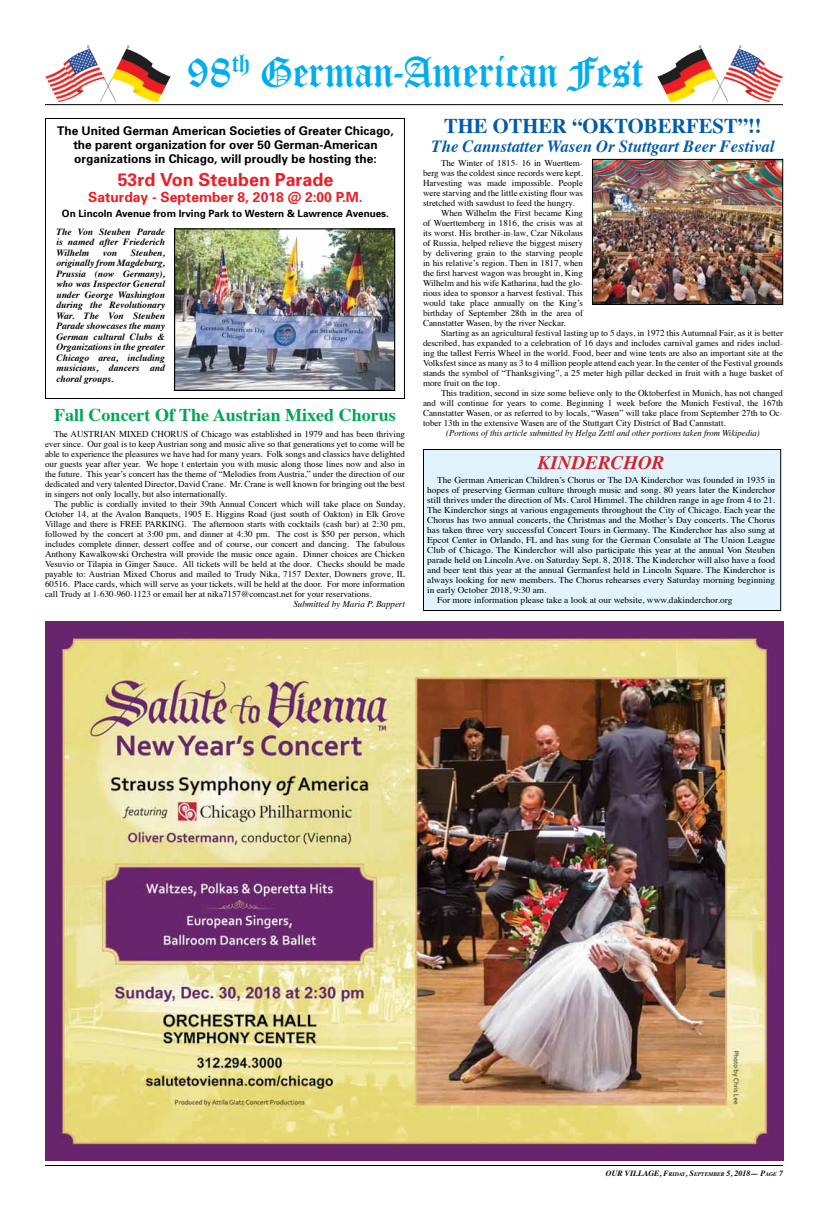
<style>
.page{position:relative;width:828px;height:1224px;background:#fff}
.page>*{position:absolute;margin:0;border:0;box-sizing:border-box;transform-origin:0 0}
.t1{font:45px "Chaucer DTC";color:#00aeef}
.t2{font:700 21px "Times";color:#005baa}
.t3{font:italic 700 19px "Times";color:#d2232a}
.t4{font:700 18px "Times";color:#00a651}
.t5{font:700 18px "Univers";color:#ed1d24}
.t6{font:italic 700 17px "Times";color:#005baa}
.t7{font:700 14px "Univers";color:#ed1d24}
.t8{font:700 12px/14px "Univers";color:#000;text-align:center}
.t9{font:700 10px "Univers";color:#000}
.t10{font:italic 700 9.5px/10.5px "Times";color:#000;text-align:justify}
.t11{font:9px/10px "Times";color:#000;text-align:justify}
.t12{font:9px "Times";color:#000;scale:1.04 1}
.t13{font:italic 9px "Times";color:#000;scale:.96 1}
.t14{font:italic 9px "Times";color:#000}
.t15{font:italic 700 5.6px "Times";color:#000}
.s1{font-size:8px}
</style>
<div class="page">
<hr style="left:45px;top:1165px;width:738px;height:1px;background:#000">
<img style="left:45px;top:621px;width:738px;height:540px">
<img style="left:59px;top:45px;width:69px;height:39px">
<img style="left:674px;top:45px;width:65px;height:39px">
<div style="left:424px;top:450px;width:357px;height:160px;background:#e1f4fd"></div>
<div style="left:423px;top:449px;width:358px;height:162px;border:1px solid #000"></div>
<img style="left:594px;top:161px;width:187px;height:142px">
<div style="left:592px;top:159px;width:191px;height:146px;border:1px solid #000"></div>
<hr style="left:45px;top:104px;width:738px;height:1px;background:#000">
<div style="left:45px;top:118px;width:360px;height:281px;border:1px solid #000"></div>
<img style="left:176px;top:230px;width:217px;height:159px">
<div style="left:174px;top:228px;width:221px;height:163px;border:1px solid #000"></div>
<h1 class="t1" style="left:187px;top:45px;width:457px">98<sup>th</sup> German-American Fest</h1>
<h3 class="t8" style="left:57px;top:123px;width:338px">The United German American Societies of Greater Chicago, the parent organization for over 50 German-American organizations in Chicago, will proudly be hosting the:</h3>
<h3 class="t5" style="left:118px;top:168px;width:217px">53rd Von Steuben Parade</h3>
<h3 class="t7" style="left:88px;top:188px;width:276px">Saturday - September 8, 2018 @ 2:00 P.M.</h3>
<p class="t9" style="left:62px;top:207px;width:329px">On Lincoln Avenue from Irving Park to Western &amp; Lawrence Avenues.</p>
<p class="t10" style="left:56px;top:225px;width:110px">The Von Steuben Parade is named after Friederich Wilhelm</p>
<p class="t10" style="left:56px;top:246px;width:110px;text-indent:75px">Steuben, originally from Magdeburg, Prussia (now Germany), who was Inspector General under George Washington during the Revolutionary War. The Von Steuben Parade showcases the many German cultural Clubs &amp; Organizations in the greater Chicago area, including musicians, dancers and choral groups.</p>
<p class="t10" style="left:103px;top:246px;width:16px">von</p>
<h3 class="t4" style="left:54px;top:397px;width:343px">Fall Concert Of The Austrian Mixed Chorus</h3>
<p class="t11" style="left:45px;top:428px;width:362px;text-indent:9px">The AUSTRIAN MIXED CHORUS of Chicago was established in 1979 and has been thriving ever since. Our goal is to keep Austrian song and music alive so that generations yet to come will be able to experience the pleasures we have had for many years. Folk songs and classics have delighted our guests year after year. We hope t entertain you with music along those lines now and also in the future. This year’s concert has the theme of “Melodies from Austria,” under the direction of our dedicated and very talented Director, David Crane. Mr. Crane is well known for bringing out the best in singers not only locally, but also internationally.</p>
<p class="t11" style="left:45px;top:498px;width:362px;text-indent:9px">The public is cordially invited to their 39th Annual Concert which will take place on Sunday, October 14, at the Avalon Banquets, 1905 E. Higgins Road (just south of Oakton) in Elk Grove Village and there is FREE PARKING. The afternoon starts with cocktails (cash bar) at 2:30 pm, followed by the concert at 3:00 pm, and dinner at 4:30 pm. The cost is $50 per person, which includes complete dinner, dessert coffee and of course, our concert and dancing. The fabulous Anthony Kawalkowski Orchestra will provide the music once again. Dinner choices are Chicken Vesuvio or Tilapia in Ginger Sauce. All tickets will be held at the door. Checks should be made payable to: Austrian Mixed Chorus and mailed to Trudy Nika, 7157 Dexter, Downers grove, IL 60516. Place cards, which will serve as your tickets, will be held at the door. For more information call Trudy at 1-630-960-1123 or email her at nika7157@comcast.net for your reservations.</p>
<p class="t14" style="left:293px;top:596px;width:113px">Submitted by Maria P. Bappert</p>
<h2 class="t2" style="left:444px;top:106px;width:319px">THE OTHER “OKTOBERFEST”!!</h2>
<h3 class="t6" style="left:432px;top:130px;width:344px">The Cannstatter Wasen Or Stuttgart Beer Festival</h3>
<p class="t11" style="left:441px;top:157px;width:143px">The Winter of 1815- 16 in Wuerttem-</p>
<p class="t11" style="left:423px;top:167px;width:162px">berg was the coldest since records were kept.</p>
<p class="t11" style="left:423px;top:177px;width:162px">Harvesting was made impossible. People</p>
<p class="t11" style="left:423px;top:187px;width:162px">were starving and the little existing flour was</p>
<p class="t11" style="left:423px;top:197px;width:153px">stretched with sawdust to feed the hungry.</p>
<p class="t11" style="left:441px;top:207px;width:144px">When Wilhelm the First became King</p>
<p class="t11" style="left:423px;top:217px;width:162px">of Wuerttemberg in 1816, the crisis was at</p>
<p class="t11" style="left:423px;top:227px;width:162px">its worst. His brother-in-law, Czar Nikolaus</p>
<p class="t11" style="left:423px;top:237px;width:162px">of Russia, helped relieve the biggest misery</p>
<p class="t11" style="left:423px;top:247px;width:162px">by delivering grain to the starving people</p>
<p class="t11" style="left:423px;top:257px;width:162px">in his relative’s region. Then in 1817, when</p>
<p class="t11" style="left:423px;top:267px;width:161px">the first harvest wagon was brought in, King</p>
<p class="t11" style="left:423px;top:277px;width:162px">Wilhelm and his wife Katharina, had the glo-</p>
<p class="t11" style="left:423px;top:287px;width:162px">rious idea to sponsor a harvest festival. This</p>
<p class="t11" style="left:423px;top:297px;width:162px">would take place annually on the King’s</p>
<p class="t11" style="left:423px;top:307px;width:162px">birthday of September 28th in the area of</p>
<p class="t11" style="left:423px;top:317px;width:144px">Cannstatter Wasen, by the river Neckar.</p>
<p class="t11" style="left:441px;top:327px;width:343px">Starting as an agricultural festival lasting up to 5 days, in 1972 this Autumnal Fair, as it is better</p>
<p class="t11" style="left:423px;top:337px;width:361px">described, has expanded to a celebration of 16 days and includes carnival games and rides includ-</p>
<p class="t11" style="left:423px;top:347px;width:361px">ing the tallest Ferris Wheel in the world. Food, beer and wine tents are also an important site at the</p>
<p class="t11" style="left:423px;top:357px;width:361px">Volksfest since as many as 3 to 4 million people attend each year. In the center of the Festival grounds</p>
<p class="t11" style="left:423px;top:367px;width:362px">stands the symbol of “Thanksgiving”, a 25 meter high pillar decked in fruit with a huge basket of</p>
<p class="t11" style="left:423px;top:377px;width:78px">more fruit on the top.</p>
<p class="t11" style="left:441px;top:387px;width:344px">This tradition, second in size some believe only to the Oktoberfest in Munich, has not changed</p>
<p class="t11" style="left:423px;top:397px;width:362px">and will continue for years to come. Beginning 1 week before the Munich Festival, the 167th</p>
<p class="t11" style="left:423px;top:407px;width:361px">Cannstatter Wasen, or as referred to by locals, “Wasen” will take place from September 27th to Oc-</p>
<p class="t11" style="left:423px;top:417px;width:304px">tober 13th in the extensive Wasen are of the Stuttgart City District of Bad Cannstatt.</p>
<p class="t13" style="left:446px;top:425px;width:328px">(Portions of this article submitted by Helga Zettl and other portions taken from Wikipedia)</p>
<h3 class="t3" style="left:538px;top:445px;width:128px">KINDERCHOR</h3>
<p class="t12" style="left:437px;top:472px;width:327px">The German American Children’s Chorus or The DA Kinderchor was founded in 1935 in</p>
<p class="t12" style="left:427px;top:482px;width:336px">hopes of preserving German culture through music and song. 80 years later the Kinderchor</p>
<p class="t12" style="left:427px;top:492px;width:336px">still thrives under the direction of Ms. Carol Himmel. The children range in age from 4 to 21.</p>
<p class="t12" style="left:427px;top:502px;width:336px">The Kinderchor sings at various engagements throughout the City of Chicago. Each year the</p>
<p class="t12" style="left:427px;top:512px;width:336px">Chorus has two annual concerts, the Christmas and the Mother’s Day concerts. The Chorus</p>
<p class="t12" style="left:427px;top:522px;width:336px">has taken three very successful Concert Tours in Germany. The Kinderchor has also sung at</p>
<p class="t12" style="left:427px;top:532px;width:336px">Epcot Center in Orlando, FL and has sung for the German Consulate at The Union League</p>
<p class="t12" style="left:427px;top:542px;width:336px">Club of Chicago. The Kinderchor will also participate this year at the annual Von Steuben</p>
<p class="t12" style="left:427px;top:552px;width:336px">parade held on Lincoln Ave. on Saturday Sept. 8, 2018. The Kinderchor will also have a food</p>
<p class="t12" style="left:427px;top:562px;width:336px">and beer tent this year at the annual Germanfest held in Lincoln Square. The Kinderchor is</p>
<p class="t12" style="left:427px;top:572px;width:336px">always looking for new members. The Chorus rehearses every Saturday morning beginning</p>
<p class="t12" style="left:427px;top:582px;width:116px">in early October 2018, 9:30 am.</p>
<p class="t12" style="left:437px;top:592px;width:285px">For more information please take a look at our website, www.dakinderchor.org</p>
<p class="t15" style="left:606px;top:1169px;width:179px"><span class="s1">OUR VILLAGE, F</span>RIDAY<span class="s1">, S</span>EPTEMBER <span class="s1">5, 2018— P</span>AGE <span class="s1">7</span></p>
</div>
